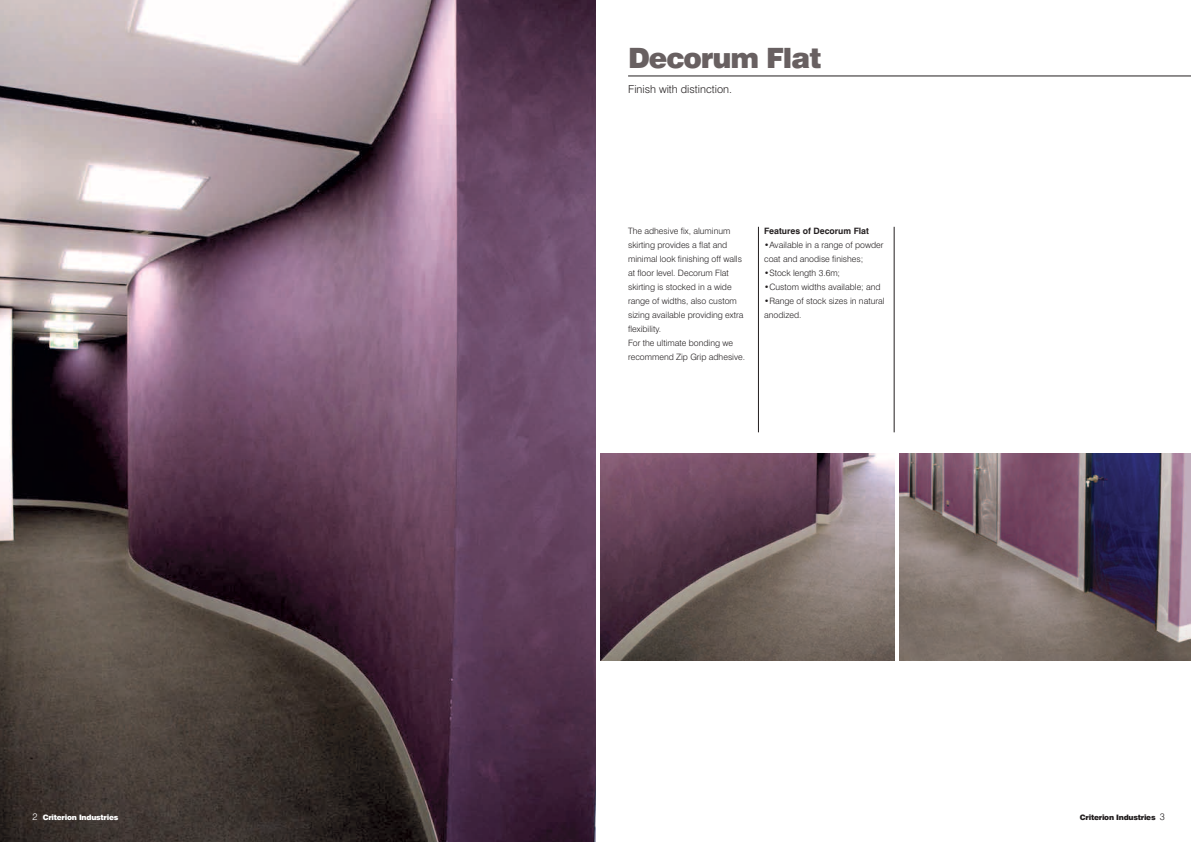
<style>
.page{position:relative;width:1191px;height:842px;background:#fff}
.page>*{position:absolute;margin:0;border:0;box-sizing:border-box;transform-origin:0 0}
.t1{font:900 28px "Swiss 721 BT";letter-spacing:-.04em;color:#686061}
.t2{font:300 11px "Swiss 721 BT";color:#231f20}
.t3{font:300 8.8px/14px "Swiss 721 BT";color:#231f20}
.t4{font:700 8.8px "Swiss 721 BT";color:#231f20}
.t5{font:900 7.5px "Swiss 721 BT";letter-spacing:-.03em;color:#fff}
.t6{font:900 7.5px "Swiss 721 BT";letter-spacing:-.03em;color:#231f20}
.s1{font-weight:300;font-size:9.5px}
</style>
<div class="page">
<img style="left:900px;top:454px;width:291px;height:207px">
<img style="left:601px;top:454px;width:293px;height:207px">
<img style="left:0;top:0;width:595px;height:842px">
<hr style="left:628px;top:76px;width:563px;height:1px;background:#231f20">
<hr style="left:758px;top:227px;width:1px;height:205px;background:#231f20">
<hr style="left:894px;top:227px;width:1px;height:205px;background:#231f20">
<h1 class="t1" style="left:628px;top:41px;width:195px">Decorum Flat</h1>
<p class="t2" style="left:628px;top:83px;width:105px">Finish with distinction.</p>
<p class="t3" style="left:628px;top:224px;width:118px">The adhesive fix, aluminum skirting provides a flat and minimal look finishing off walls at floor level. Decorum Flat skirting is stocked in a wide range of widths, also custom sizing available providing extra flexibility.<br>For the ultimate bonding we recommend Zip Grip adhesive.</p>
<p class="t4" style="left:764px;top:225px;width:106px">Features of Decorum Flat</p>
<p class="t3" style="left:764px;top:238px;width:121px">•Available in a range of powder coat and anodise finishes;</p>
<p class="t3" style="left:764px;top:266px;width:77px">•Stock length 3.6m;</p>
<p class="t3" style="left:764px;top:280px;width:118px">•Custom widths available; and</p>
<p class="t3" style="left:764px;top:294px;width:122px">•Range of stock sizes in natural anodized.</p>
<p class="t5" style="left:33px;top:813px;width:87px"><span class="s1">2</span> Criterion Industries</p>
<p class="t6" style="left:1079px;top:813px;width:87px">Criterion Industries <span class="s1">3</span></p>
</div>
